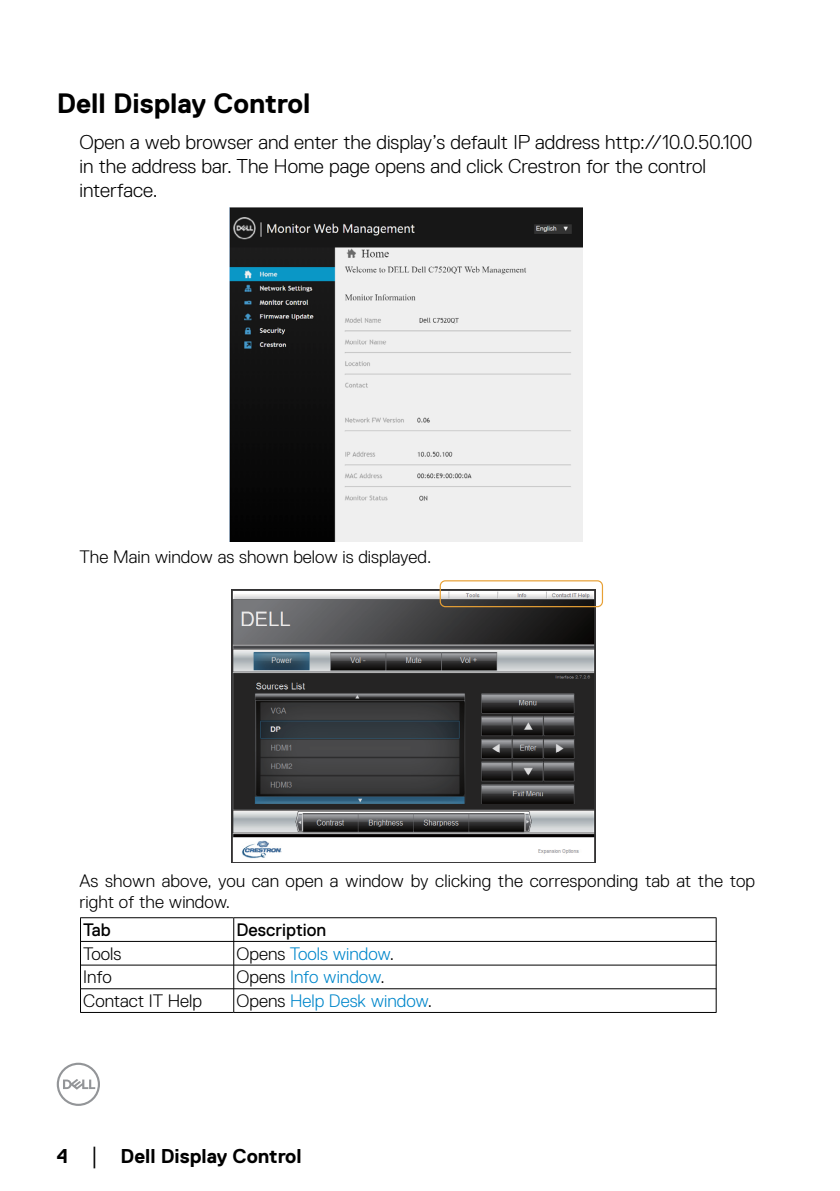
<style>
.page{position:relative;width:840px;height:1191px;background:#fff}
.page>*{position:absolute;margin:0;border:0;box-sizing:border-box;transform-origin:0 0}
.Head1{font:700 28px "Dell Replica";color:#000}
.Paragraph{font:300 20px/24px "Dell Replica";color:#000}
.Page_No_L{font:700 20px "Dell Replica";color:#000}
.t1{font:300 18px/21.6px "Dell Replica";color:#000}
.t2{font:300 18px "Dell Replica";color:#0087cb}
.t3{font:18px "Dell Replica";color:#000}
.s1{color:#000}
.s2{font-family:"Times New Roman";font-weight:400;font-size:18px}
</style>
<div class="page">
<svg style="left:57px;top:1062px;width:43px;height:44px"></svg>
<img style="left:229px;top:207px;width:352px;height:334px">
<img style="left:231px;top:589px;width:364px;height:273px">
<div style="left:439px;top:580px;width:163px;height:27px;border:1px solid #e7a035;border-radius:5px"></div>
<hr style="left:80px;top:917px;width:153px;height:1px;background:#000">
<hr style="left:233px;top:917px;width:483px;height:1px;background:#000">
<hr style="left:80px;top:941px;width:154px;height:1px;background:#000">
<hr style="left:233px;top:941px;width:483px;height:1px;background:#000">
<hr style="left:80px;top:964px;width:154px;height:1px;background:#000">
<hr style="left:233px;top:964px;width:483px;height:1px;background:#000">
<hr style="left:80px;top:988px;width:154px;height:1px;background:#000">
<svg style="left:80px;top:918px;width:1px;height:94px"></svg>
<hr style="left:233px;top:988px;width:483px;height:1px;background:#000">
<svg style="left:233px;top:918px;width:1px;height:94px"></svg>
<svg style="left:715px;top:918px;width:1px;height:94px"></svg>
<hr style="left:80px;top:1012px;width:153px;height:1px;background:#000">
<hr style="left:233px;top:1012px;width:483px;height:1px;background:#000">
<p class="Head1" style="left:57px;top:88px;width:255px">Dell Display Control</p>
<p class="Paragraph" style="left:79px;top:130px;width:674px">Open a web browser and enter the display’s default IP address http://10.0.50.100 in the address bar. The Home page opens and click Crestron for the control interface.</p>
<p class="t1" style="left:79px;top:545px;width:353px">The Main window as shown below is displayed.</p>
<p class="t1" style="left:79px;top:869px;width:676px">As shown above, you can open a window by clicking the corresponding tab at the top right of the window.</p>
<p class="t3" style="left:83px;top:919px;width:29px">Tab</p>
<p class="t3" style="left:236px;top:919px;width:91px">Description</p>
<p class="t1" style="left:83px;top:942px;width:40px">Tools</p>
<p class="t2" style="left:236px;top:943px;width:159px"><span class="s1">Opens</span> Tools window<span class="s1">.</span></p>
<p class="t1" style="left:83px;top:966px;width:30px">Info</p>
<p class="t2" style="left:236px;top:967px;width:149px"><span class="s1">Opens</span> Info window<span class="s1">.</span></p>
<p class="t1" style="left:83px;top:990px;width:120px">Contact IT Help</p>
<p class="t2" style="left:236px;top:990px;width:197px"><span class="s1">Opens</span> Help Desk window<span class="s1">.</span></p>
<p class="Page_No_L" style="left:57px;top:1144px;width:246px">4 <span class="s2">│</span> Dell Display Control</p>
</div>
